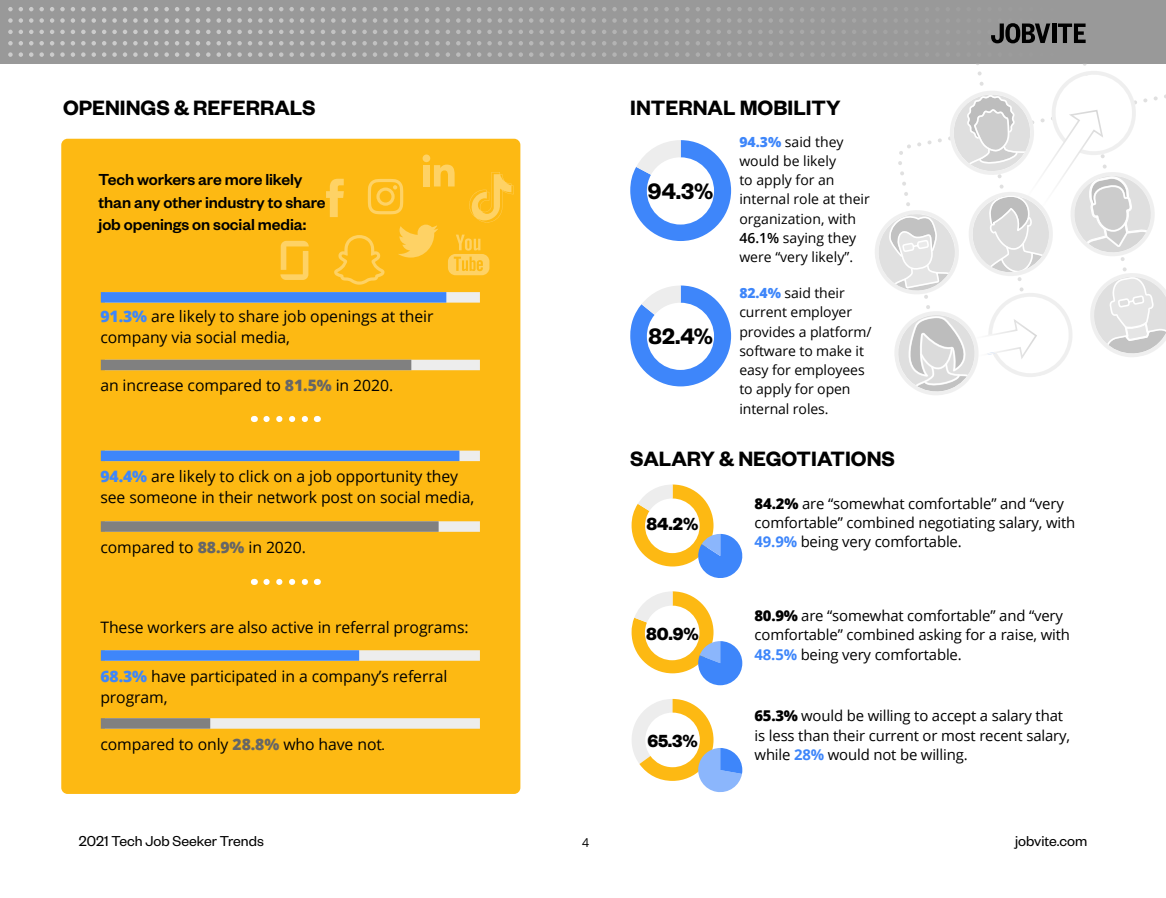
<style>
.page{position:relative;width:1166px;height:898px;background:#fff}
.page>*{position:absolute;margin:0;border:0;box-sizing:border-box;transform-origin:0 0}
.t1{font:600 24.5px "Founders Grotesk";color:#000}
.t2{font:600 22.75px "Founders Grotesk";color:#000}
.t3{font:700 19.25px "Founders Grotesk";color:#000}
.t4{font:500 17.5px/22.8px "Founders Grotesk";letter-spacing:-.005em;color:#000}
.t5{font:15.75px/21px "Open Sans";letter-spacing:-.005em;color:#000}
.t6{font:15.75px "Founders Grotesk";color:#000}
.t7{font:14.88px/19.2px "Open Sans";letter-spacing:-.01em;color:#000}
.t8{font:14px/19.2px "Open Sans";letter-spacing:-.005em;color:#000}
.t9{font:12.25px "Open Sans";color:#000}
.s1{font-weight:800;color:#3e86fa}
.s2{font-weight:800;color:#666}
.s3{font-family:"Founders Grotesk"}
.s4{font-weight:600}
.s5{font-weight:800}
.s6{font-weight:700;color:#3e86fa}
</style>
<div class="page">
<div style="left:0;top:0;width:1166px;height:63px;background:#999"></div>
<svg style="left:8px;top:30px;width:317px;height:4px"></svg>
<svg style="left:991px;top:23px;width:59px;height:20px"></svg>
<div style="left:1051px;top:24px;width:5px;height:19px;background:#000"></div>
<svg style="left:1058px;top:24px;width:27px;height:19px"></svg>
<svg style="left:630px;top:285px;width:101px;height:101px"></svg>
<svg style="left:630px;top:140px;width:101px;height:101px"></svg>
<svg style="left:871px;top:63px;width:295px;height:332px"></svg>
<div style="left:61px;top:139px;width:459px;height:654px;background:#fdb913;border-radius:6px"></div>
<svg style="left:280px;top:241px;width:29px;height:39px"></svg>
<svg style="left:334px;top:235px;width:51px;height:49px"></svg>
<svg style="left:326px;top:179px;width:18px;height:38px"></svg>
<svg style="left:398px;top:224px;width:40px;height:33px"></svg>
<svg style="left:368px;top:179px;width:35px;height:35px"></svg>
<svg style="left:434px;top:164px;width:20px;height:22px"></svg>
<div style="left:423px;top:165px;width:7px;height:21px;background:#fed265"></div>
<div style="left:422px;top:154px;width:8px;height:8px;background:#fed265;border-radius:50%"></div>
<svg style="left:448px;top:234px;width:41px;height:41px"></svg>
<svg style="left:469px;top:172px;width:45px;height:51px"></svg>
<svg style="left:266px;top:416px;width:42px;height:6px"></svg>
<svg style="left:266px;top:578px;width:42px;height:6px"></svg>
<div style="left:105px;top:292px;width:375px;height:10px;background:#ededed"></div>
<div style="left:101px;top:292px;width:345px;height:10px;background:#3e86fa"></div>
<div style="left:105px;top:718px;width:375px;height:10px;background:#ededed"></div>
<div style="left:101px;top:718px;width:109px;height:10px;background:#808080"></div>
<div style="left:105px;top:450px;width:375px;height:11px;background:#ededed"></div>
<div style="left:101px;top:450px;width:358px;height:11px;background:#3e86fa"></div>
<div style="left:105px;top:650px;width:375px;height:10px;background:#ededed"></div>
<div style="left:101px;top:650px;width:258px;height:10px;background:#3e86fa"></div>
<div style="left:105px;top:521px;width:375px;height:10px;background:#ededed"></div>
<div style="left:101px;top:521px;width:337px;height:10px;background:#808080"></div>
<div style="left:105px;top:359px;width:375px;height:11px;background:#ededed"></div>
<div style="left:101px;top:359px;width:310px;height:11px;background:#808080"></div>
<svg style="left:632px;top:698px;width:110px;height:94px"></svg>
<svg style="left:631px;top:591px;width:111px;height:94px"></svg>
<svg style="left:631px;top:484px;width:112px;height:94px"></svg>
<h2 class="t2" style="left:63px;top:93px;width:254px">OPENINGS &amp; REFERRALS</h2>
<h2 class="t2" style="left:630px;top:93px;width:212px">INTERNAL MOBILITY</h2>
<p class="t4" style="left:99px;top:167px;width:229px">Tech workers are more likely than any other industry to share job openings on social media:</p>
<p class="t5" style="left:100px;top:306px;width:335px"><span class="s1">91.3%</span> are likely to share job openings at their company via social media,</p>
<p class="t5" style="left:100px;top:374px;width:294px">an increase compared to <span class="s2">81.5%</span> in 2020.</p>
<p class="t5" style="left:100px;top:465px;width:375px"><span class="s1">94.4%</span> are likely to click on a job opportunity they see someone in their network post on social media,</p>
<p class="t5" style="left:100px;top:535px;width:207px">compared to <span class="s2">88.9%</span> in 2020.</p>
<p class="t5" style="left:100px;top:615px;width:370px">These workers are also active in referral programs:</p>
<p class="t5" style="left:100px;top:664px;width:348px"><span class="s1">68.3%</span> have participated in a company’s referral program,</p>
<p class="t5" style="left:100px;top:733px;width:286px">compared to only <span class="s2">28.8%</span> who have not<span class="s3">.</span></p>
<h1 class="t1" style="left:648px;top:175px;width:67px">94.3%</h1>
<h1 class="t1" style="left:648px;top:321px;width:66px">82.4%</h1>
<p class="t8" style="left:739px;top:131px;width:132px"><span class="s1">94.3%</span> said they would be likely<br>to apply for an internal role at their organization, with<br><span class="s4">46.1%</span> saying they were “very likely”.</p>
<p class="t8" style="left:739px;top:283px;width:134px"><span class="s1">82.4%</span> said their current employer provides a platform/ software to make it easy for employees to apply for open internal roles.</p>
<h2 class="t2" style="left:630px;top:443px;width:266px">SALARY &amp; NEGOTIATIONS</h2>
<p class="t7" style="left:754px;top:493px;width:322px"><span class="s5">84.2%</span> are “somewhat comfortable” and “very comfortable” combined negotiating salary, with<br><span class="s6">49.9%</span> being very comfortable.</p>
<p class="t3" style="left:646px;top:511px;width:53px">84.2%</p>
<p class="t3" style="left:646px;top:621px;width:54px">80.9%</p>
<p class="t3" style="left:647px;top:728px;width:52px">65.3%</p>
<p class="t7" style="left:754px;top:605px;width:317px"><span class="s5">80.9%</span> are “somewhat comfortable” and “very comfortable” combined asking for a raise, with<br><span class="s6">48.5%</span> being very comfortable.</p>
<p class="t7" style="left:754px;top:705px;width:317px"><span class="s5">65.3%</span> would be willing to accept a salary that is less than their current or most recent salary, while <span class="s6">28%</span> would not be willing.</p>
<p class="t6" style="left:79px;top:831px;width:187px">2021 Tech Job Seeker Trends</p>
<p class="t9" style="left:582px;top:834px;width:9px">4</p>
<p class="t6" style="left:1015px;top:831px;width:74px">jobvite.com</p>
</div>
